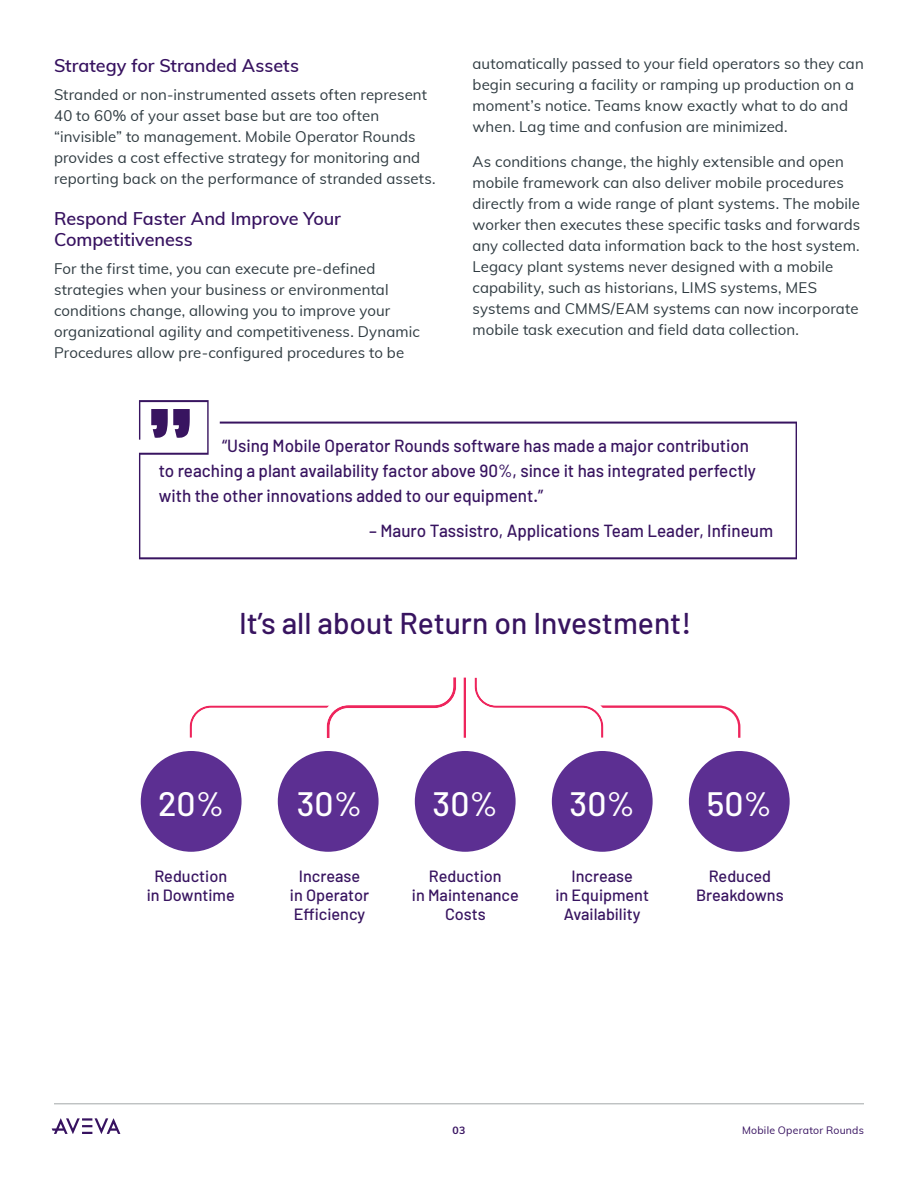
<style>
.page{position:relative;width:918px;height:1188px;background:#fff}
.page>*{position:absolute;margin:0;border:0;box-sizing:border-box;transform-origin:0 0}
.t1{font:500 33.75px "Barlow";color:#fff}
.t2{font:500 30px "Barlow";color:#381460}
.S1_Subheadlines{font:600 18px/21px "Muli";letter-spacing:-.005em;color:#371260}
.t3{font:500 17.55px/25px "Barlow";color:#381460}
.t4{font:500 16.35px/18.8px "Barlow";color:#381460;text-align:center}
.Body_Copy{font:15px/21px "Muli";letter-spacing:.005em;color:#2f3b41}
.t5{font:10.5px "Muli";letter-spacing:.02em;color:#371260}
.t6{font:700 10.5px "Muli";color:#371260}
</style>
<div class="page">
<hr style="left:54px;top:1104px;width:810px;height:1px;background:#a3a7a9">
<svg style="left:52px;top:1118px;width:68px;height:16px"></svg>
<svg style="left:139px;top:400px;width:658px;height:160px"></svg>
<svg style="left:151px;top:409px;width:39px;height:29px"></svg>
<div style="left:141px;top:751px;width:101px;height:101px;background:#5c2f92;border-radius:50%"></div>
<div style="left:278px;top:751px;width:101px;height:101px;background:#5c2f92;border-radius:50%"></div>
<div style="left:415px;top:751px;width:101px;height:101px;background:#5c2f92;border-radius:50%"></div>
<div style="left:552px;top:751px;width:101px;height:101px;background:#5c2f92;border-radius:50%"></div>
<div style="left:689px;top:751px;width:101px;height:101px;background:#5c2f92;border-radius:50%"></div>
<svg style="left:189px;top:677px;width:551px;height:61px"></svg>
<p class="S1_Subheadlines" style="left:54px;top:54px;width:247px">Strategy for Stranded Assets</p>
<p class="Body_Copy" style="left:54px;top:83px;width:383px">Stranded or non-instrumented assets often represent 40 to 60% of your asset base but are too often “invisible” to management. Mobile Operator Rounds provides a cost effective strategy for monitoring and reporting back on the performance of stranded assets.</p>
<p class="S1_Subheadlines" style="left:54px;top:207px;width:288px">Respond Faster And Improve Your<br>Competitiveness</p>
<p class="Body_Copy" style="left:54px;top:257px;width:367px">For the first time, you can execute pre-defined strategies when your business or environmental conditions change, allowing you to improve your organizational agility and competitiveness. Dynamic Procedures allow pre-configured procedures to be</p>
<p class="Body_Copy" style="left:472px;top:52px;width:393px">automatically passed to your field operators so they can begin securing a facility or ramping up production on a moment’s notice. Teams know exactly what to do and when. Lag time and confusion are minimized.</p>
<p class="Body_Copy" style="left:472px;top:150px;width:389px">As conditions change, the highly extensible and open mobile framework can also deliver mobile procedures directly from a wide range of plant systems. The mobile worker then executes these specific tasks and forwards any collected data information back to the host system.<br>Legacy plant systems never designed with a mobile capability, such as historians, LIMS systems, MES systems and CMMS/EAM systems can now incorporate mobile task execution and field data collection.</p>
<p class="t3" style="left:159px;top:433px;width:599px;text-indent:63px">“Using Mobile Operator Rounds software has made a major contribution to reaching a plant availability factor above 90%, since it has integrated perfectly with the other innovations added to our equipment.”</p>
<p class="t3" style="left:369px;top:518px;width:406px">– Mauro Tassistro, Applications Team Leader, Infineum</p>
<p class="t2" style="left:239px;top:604px;width:454px">It’s all about Return on Investment!</p>
<p class="t1" style="left:158px;top:783px;width:67px">20%</p>
<p class="t1" style="left:297px;top:783px;width:67px">30%</p>
<p class="t1" style="left:433px;top:783px;width:67px">30%</p>
<p class="t1" style="left:570px;top:783px;width:67px">30%</p>
<p class="t1" style="left:707px;top:783px;width:67px">50%</p>
<p class="t4" style="left:147px;top:867px;width:90px">Reduction in Downtime</p>
<p class="t4" style="left:412px;top:867px;width:108px">Reduction<br>in Maintenance<br>Costs</p>
<p class="t4" style="left:290px;top:867px;width:81px">Increase<br>in Operator<br>Efficiency</p>
<p class="t4" style="left:555px;top:867px;width:95px">Increase<br>in Equipment<br>Availability</p>
<p class="t4" style="left:696px;top:867px;width:89px">Reduced<br>Breakdowns</p>
<p class="t6" style="left:453px;top:1123px;width:14px">03</p>
<p class="t5" style="left:742px;top:1122px;width:123px">Mobile Operator Rounds</p>
</div>
